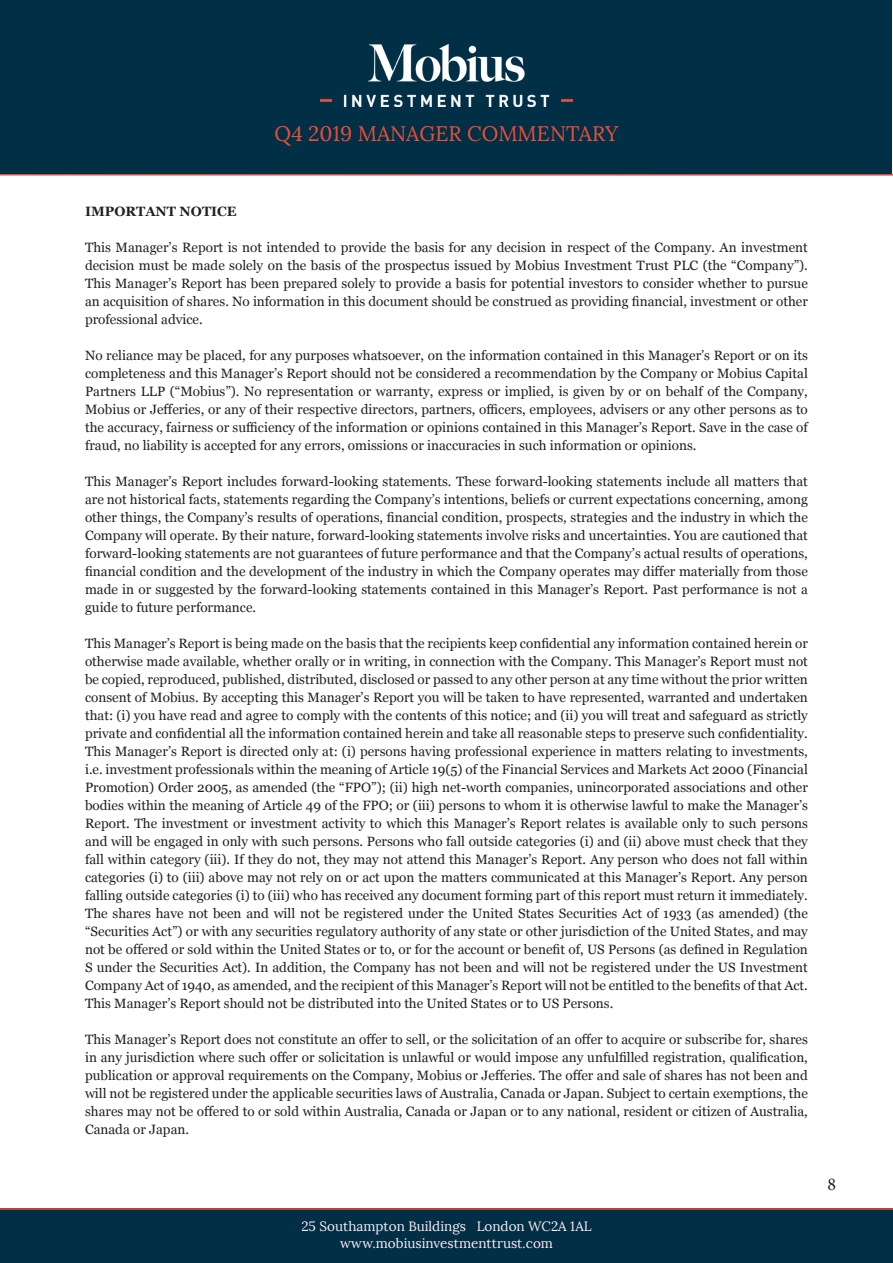
<style>
.page{position:relative;width:893px;height:1263px;background:#fff}
.page>*{position:absolute;margin:0;border:0;box-sizing:border-box;transform-origin:0 0}
.t1{font:21px "Lora";color:#ec4e37}
.t2{font:18px "Minion Pro";color:#231f20}
.t3{font:13.5px/18px "Georgia";color:#231f20;text-align:justify}
.t4{font:13.5px/16.2px "Lora";color:#fcebf1;text-align:center}
.t5{font:700 13.5px "Georgia";color:#231f20}
</style>
<div class="page">
<div style="left:0;top:0;width:892px;height:175px;background:#002f46"></div>
<img style="left:321px;top:45px;width:251px;height:61px">
<div style="left:0;top:1209px;width:893px;height:54px;background:#002f46"></div>
<hr style="left:0;top:174px;width:893px;height:2px;background:#ec4e37">
<hr style="left:0;top:1208px;width:893px;height:2px;background:#ec4e37">
<h1 class="t1" style="left:275px;top:121px;width:345px">Q4 2019 MANAGER COMMENTARY</h1>
<p class="t5" style="left:85px;top:201px;width:153px">IMPORTANT NOTICE</p>
<p class="t3" style="left:85px;top:238px;width:724px">This Manager’s Report is not intended to provide the basis for any decision in respect of the Company. An investment decision must be made solely on the basis of the prospectus issued by Mobius Investment Trust PLC (the “Company”).<br>This Manager’s Report has been prepared solely to provide a basis for potential investors to consider whether to pursue an acquisition of shares. No information in this document should be construed as providing financial, investment or other professional advice.</p>
<p class="t3" style="left:85px;top:346px;width:724px">No reliance may be placed, for any purposes whatsoever, on the information contained in this Manager’s Report or on its completeness and this Manager’s Report should not be considered a recommendation by the Company or Mobius Capital Partners LLP (“Mobius”). No representation or warranty, express or implied, is given by or on behalf of the Company, Mobius or Jefferies, or any of their respective directors, partners, officers, employees, advisers or any other persons as to the accuracy, fairness or sufficiency of the information or opinions contained in this Manager’s Report. Save in the case of fraud, no liability is accepted for any errors, omissions or inaccuracies in such information or opinions.</p>
<p class="t3" style="left:85px;top:472px;width:724px">This Manager’s Report includes forward-looking statements. These forward-looking statements include all matters that are not historical facts, statements regarding the Company’s intentions, beliefs or current expectations concerning, among other things, the Company’s results of operations, financial condition, prospects, strategies and the industry in which the Company will operate. By their nature, forward-looking statements involve risks and uncertainties. You are cautioned that forward-looking statements are not guarantees of future performance and that the Company’s actual results of operations, financial condition and the development of the industry in which the Company operates may differ materially from those made in or suggested by the forward-looking statements contained in this Manager’s Report. Past performance is not a guide to future performance.</p>
<p class="t3" style="left:85px;top:634px;width:724px">This Manager’s Report is being made on the basis that the recipients keep confidential any information contained herein or otherwise made available, whether orally or in writing, in connection with the Company. This Manager’s Report must not be copied, reproduced, published, distributed, disclosed or passed to any other person at any time without the prior written consent of Mobius. By accepting this Manager’s Report you will be taken to have represented, warranted and undertaken that: (i) you have read and agree to comply with the contents of this notice; and (ii) you will treat and safeguard as strictly private and confidential all the information contained herein and take all reasonable steps to preserve such confidentiality.<br>This Manager’s Report is directed only at: (i) persons having professional experience in matters relating to investments, i.e. investment professionals within the meaning of Article 19(5) of the Financial Services and Markets Act 2000 (Financial Promotion) Order 2005, as amended (the “FPO”); (ii) high net-worth companies, unincorporated associations and other bodies within the meaning of Article 49 of the FPO; or (iii) persons to whom it is otherwise lawful to make the Manager’s Report. The investment or investment activity to which this Manager’s Report relates is available only to such persons and will be engaged in only with such persons. Persons who fall outside categories (i) and (ii) above must check that they fall within category (iii). If they do not, they may not attend this Manager’s Report. Any person who does not fall within categories (i) to (iii) above may not rely on or act upon the matters communicated at this Manager’s Report. Any person falling outside categories (i) to (iii) who has received any document forming part of this report must return it immediately.<br>The shares have not been and will not be registered under the United States Securities Act of 1933 (as amended) (the “Securities Act”) or with any securities regulatory authority of any state or other jurisdiction of the United States, and may not be offered or sold within the United States or to, or for the account or benefit of, US Persons (as defined in Regulation S under the Securities Act). In addition, the Company has not been and will not be registered under the US Investment Company Act of 1940, as amended, and the recipient of this Manager’s Report will not be entitled to the benefits of that Act.<br>This Manager’s Report should not be distributed into the United States or to US Persons.</p>
<p class="t3" style="left:85px;top:1030px;width:724px">This Manager’s Report does not constitute an offer to sell, or the solicitation of an offer to acquire or subscribe for, shares in any jurisdiction where such offer or solicitation is unlawful or would impose any unfulfilled registration, qualification, publication or approval requirements on the Company, Mobius or Jefferies. The offer and sale of shares has not been and will not be registered under the applicable securities laws of Australia, Canada or Japan. Subject to certain exemptions, the shares may not be offered to or sold within Australia, Canada or Japan or to any national, resident or citizen of Australia, Canada or Japan.</p>
<p class="t4" style="left:301px;top:1218px;width:292px">25 Southampton Buildings London WC2A 1AL www.mobiusinvestmenttrust.com</p>
<h2 class="t2" style="left:827px;top:1172px;width:10px">8</h2>
</div>
